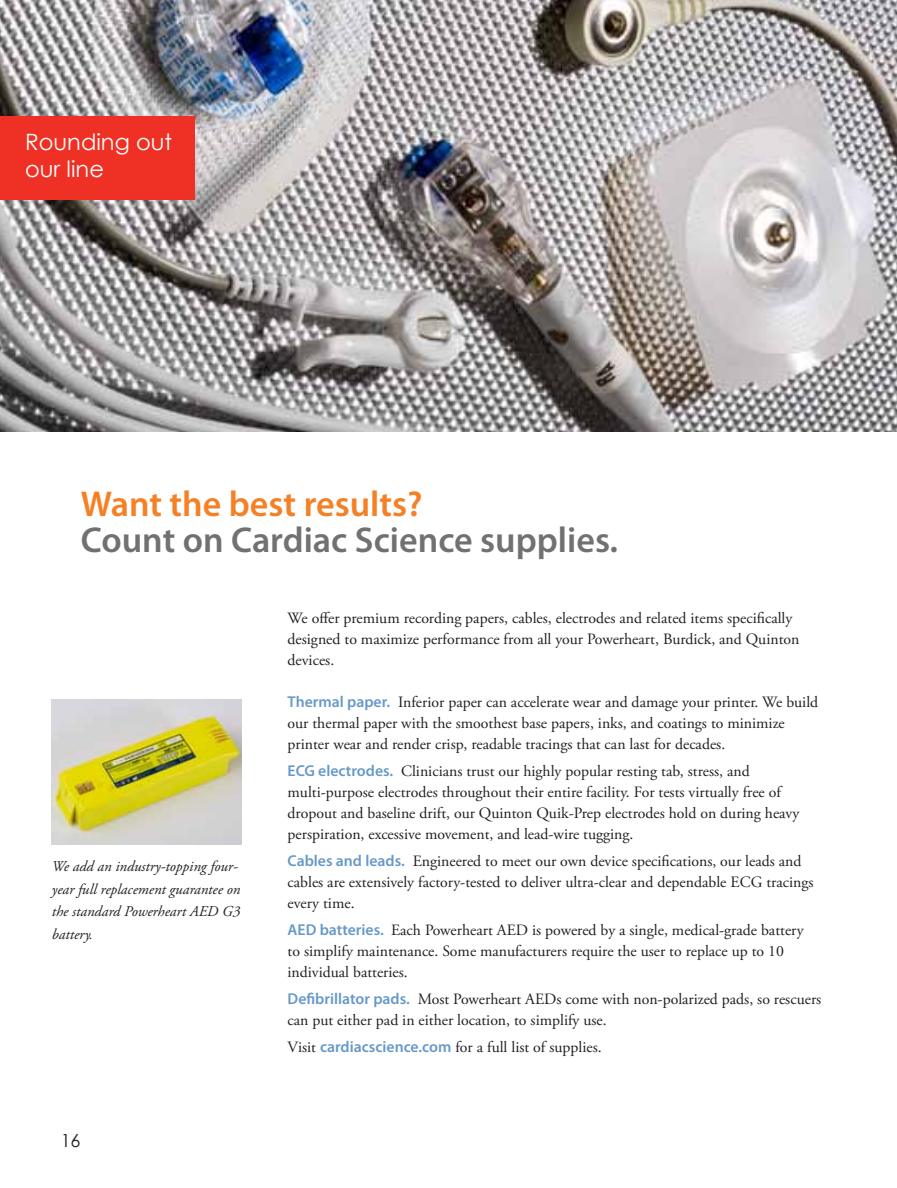
<style>
.page{position:relative;width:897px;height:1188px;background:#fff}
.page>*{position:absolute;margin:0;border:0;box-sizing:border-box;transform-origin:0 0}
.t1{font:600 36px "Myriad Pro";color:#717073}
.t2{font:600 36px "Myriad Pro";color:#f58025}
.t3{font:22.5px/27px "Century Gothic";color:#fff}
.t4{font:18px "Century Gothic";color:#231f20}
.t5{font:15.75px/21px "Adobe Garamond Pro";color:#231f20}
.t6{font:italic 15px/22.5px "Adobe Garamond Pro";color:#231f20}
.s1{font-family:"Myriad Pro";font-weight:600;color:#6799c8}
</style>
<div class="page">
<img style="left:0;top:0;width:896px;height:432px">
<div style="left:0;top:116px;width:195px;height:83px;background:#ee3124"></div>
<img style="left:52px;top:700px;width:189px;height:145px">
<h2 class="t3" style="left:25px;top:128px;width:148px">Rounding out our line</h2>
<h1 class="t2" style="left:81px;top:481px;width:343px">Want the best results?</h1>
<h1 class="t1" style="left:81px;top:517px;width:538px">Count on Cardiac Science supplies.</h1>
<p class="t6" style="left:52px;top:856px;width:190px">We add an industry-topping four&shy;year full replacement guarantee on the standard Powerheart AED G3 battery.</p>
<p class="t4" style="left:61px;top:1129px;width:21px">16</p>
<p class="t5" style="left:287px;top:608px;width:513px">We offer premium recording papers, cables, electrodes and related items specifically designed to maximize performance from all your Powerheart, Burdick, and Quinton devices.</p>
<p class="t5" style="left:287px;top:692px;width:532px"><span class="s1">Thermal paper.</span> Inferior paper can accelerate wear and damage your printer. We build our thermal paper with the smoothest base papers, inks, and coatings to minimize printer wear and render crisp, readable tracings that can last for decades.</p>
<p class="t5" style="left:287px;top:761px;width:513px"><span class="s1">ECG electrodes.</span> Clinicians trust our highly popular resting tab, stress, and multi-purpose electrodes throughout their entire facility. For tests virtually free of dropout and baseline drift, our Quinton Quik-Prep electrodes hold on during heavy perspiration, excessive movement, and lead-wire tugging.</p>
<p class="t5" style="left:287px;top:851px;width:527px"><span class="s1">Cables and leads.</span> Engineered to meet our own device specifications, our leads and cables are extensively factory-tested to deliver ultra-clear and dependable ECG tracings every time.</p>
<p class="t5" style="left:287px;top:920px;width:517px"><span class="s1">AED batteries.</span> Each Powerheart AED is powered by a single, medical-grade battery to simplify maintenance. Some manufacturers require the user to replace up to 10 individual batteries.</p>
<p class="t5" style="left:287px;top:989px;width:535px"><span class="s1">Defibrillator pads.</span> Most Powerheart AEDs come with non-polarized pads, so rescuers can put either pad in either location, to simplify use.</p>
<p class="t5" style="left:287px;top:1037px;width:316px">Visit <span class="s1">cardiacscience.com</span> for a full list of supplies.</p>
</div>
